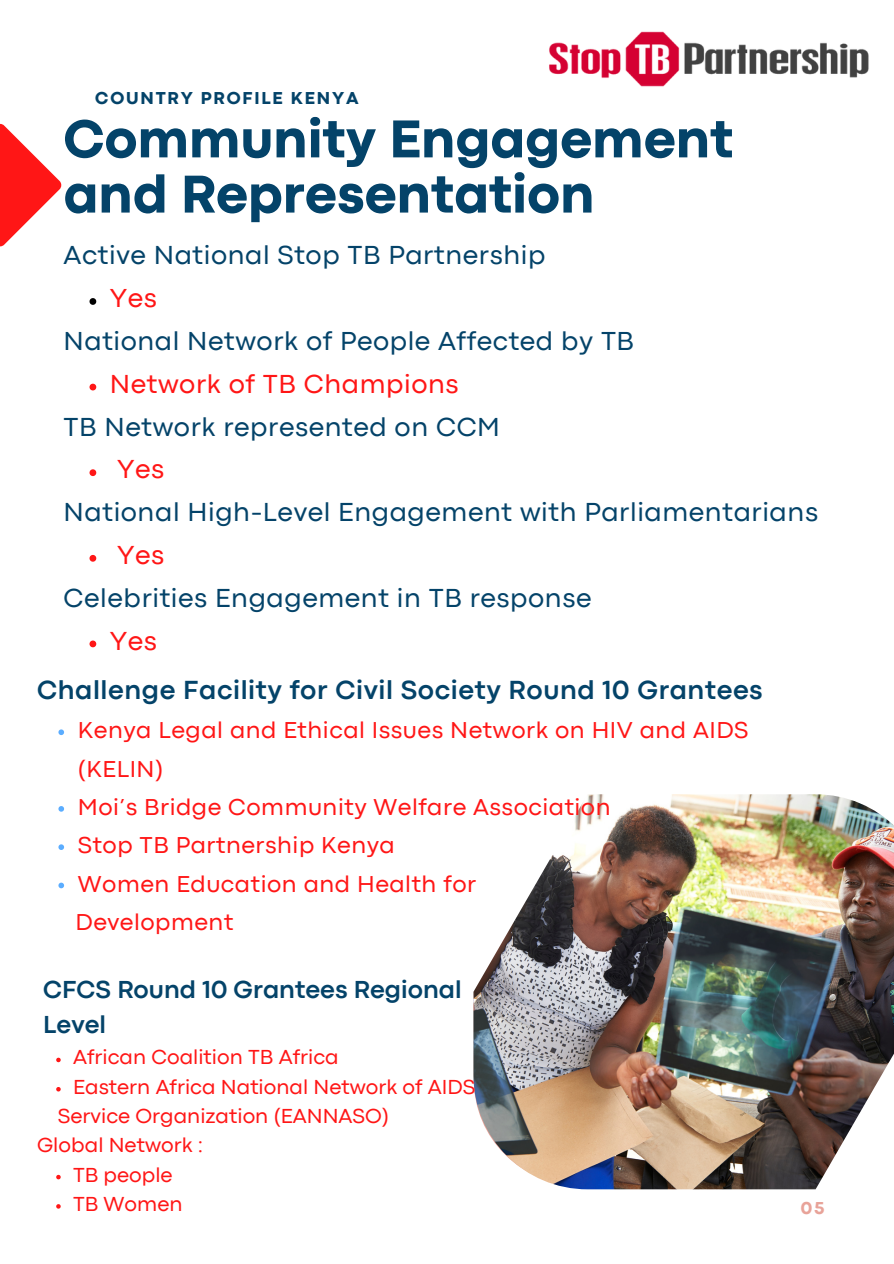
<style>
.page{position:relative;width:894px;height:1264px;background:#fff}
.page>*{position:absolute;margin:0;border:0;box-sizing:border-box;transform-origin:0 0}
.t1{font:800 55.5px/55.2px "Codec Pro";color:#044369}
.t2{font:700 27.3px "Codec Pro";letter-spacing:.02em;color:#044369}
.t3{font:27.15px "Codec Pro";letter-spacing:.02em;color:#044369}
.t4{font:27.15px "Codec Pro";letter-spacing:.02em;color:#ff1616}
.t5{font:700 25.65px "Codec Pro";color:#044369}
.t6{font:24px/38.2px "Codec Pro";letter-spacing:.02em;color:#ff1616}
.t7{font:21.15px "Codec Pro";color:#ff1616}
.t8{font:800 18px "Codec Pro";letter-spacing:.1em;color:#044369}
.t9{font:800 18px "Codec Pro";color:#e8a399}
</style>
<div class="page">
<svg style="left:0;top:123px;width:62px;height:124px"></svg>
<img style="left:473px;top:794px;width:420px;height:394px">
<img style="left:549px;top:31px;width:320px;height:56px">
<svg style="left:89px;top:298px;width:7px;height:7px"></svg>
<svg style="left:89px;top:384px;width:7px;height:6px"></svg>
<svg style="left:89px;top:469px;width:7px;height:7px"></svg>
<svg style="left:89px;top:555px;width:7px;height:6px"></svg>
<svg style="left:89px;top:640px;width:7px;height:7px"></svg>
<svg style="left:58px;top:729px;width:6px;height:6px"></svg>
<svg style="left:58px;top:806px;width:6px;height:5px"></svg>
<svg style="left:58px;top:844px;width:6px;height:6px"></svg>
<svg style="left:58px;top:882px;width:6px;height:6px"></svg>
<svg style="left:56px;top:1057px;width:5px;height:5px"></svg>
<svg style="left:56px;top:1087px;width:5px;height:4px"></svg>
<svg style="left:56px;top:1174px;width:5px;height:5px"></svg>
<svg style="left:56px;top:1204px;width:5px;height:4px"></svg>
<p class="t8" style="left:95px;top:92px;width:265px">COUNTRY PROFILE KENYA</p>
<p class="t1" style="left:64px;top:115px;width:671px">Community Engagement and Representation</p>
<p class="t3" style="left:64px;top:246px;width:483px">Active National Stop TB Partnership</p>
<p class="t4" style="left:110px;top:288px;width:49px">Yes</p>
<p class="t3" style="left:64px;top:331px;width:571px">National Network of People Affected by TB</p>
<p class="t4" style="left:110px;top:374px;width:350px">Network of TB Champions</p>
<p class="t3" style="left:64px;top:417px;width:438px">TB Network represented on CCM</p>
<p class="t4" style="left:117px;top:459px;width:49px">Yes</p>
<p class="t3" style="left:64px;top:502px;width:755px">National High-Level Engagement with Parliamentarians</p>
<p class="t4" style="left:117px;top:545px;width:49px">Yes</p>
<p class="t3" style="left:64px;top:588px;width:529px">Celebrities Engagement in TB response</p>
<p class="t4" style="left:110px;top:631px;width:49px">Yes</p>
<p class="t2" style="left:37px;top:680px;width:726px">Challenge Facility for Civil Society Round 10 Grantees</p>
<p class="t6" style="left:78px;top:713px;width:672px">Kenya Legal and Ethical Issues Network on HIV and AIDS (KELIN)</p>
<p class="t6" style="left:78px;top:789px;width:534px">Moi’s Bridge Community Welfare Association</p>
<p class="t6" style="left:78px;top:828px;width:318px">Stop TB Partnership Kenya</p>
<p class="t6" style="left:78px;top:866px;width:400px">Women Education and Health for</p>
<p class="t6" style="left:75px;top:904px;width:159px">Development</p>
<p class="t5" style="left:43px;top:980px;width:420px">CFCS Round 10 Grantees Regional</p>
<p class="t5" style="left:43px;top:1015px;width:64px">Level</p>
<p class="t7" style="left:73px;top:1049px;width:267px">African Coalition TB Africa</p>
<p class="t7" style="left:73px;top:1079px;width:404px">Eastern Africa National Network of AIDS</p>
<p class="t7" style="left:58px;top:1108px;width:332px">Service Organization (EANNASO)</p>
<p class="t7" style="left:37px;top:1137px;width:168px">Global Network :</p>
<p class="t7" style="left:73px;top:1167px;width:101px">TB people</p>
<p class="t7" style="left:73px;top:1196px;width:111px">TB Women</p>
<p class="t9" style="left:800px;top:1201px;width:25px">05</p>
</div>
